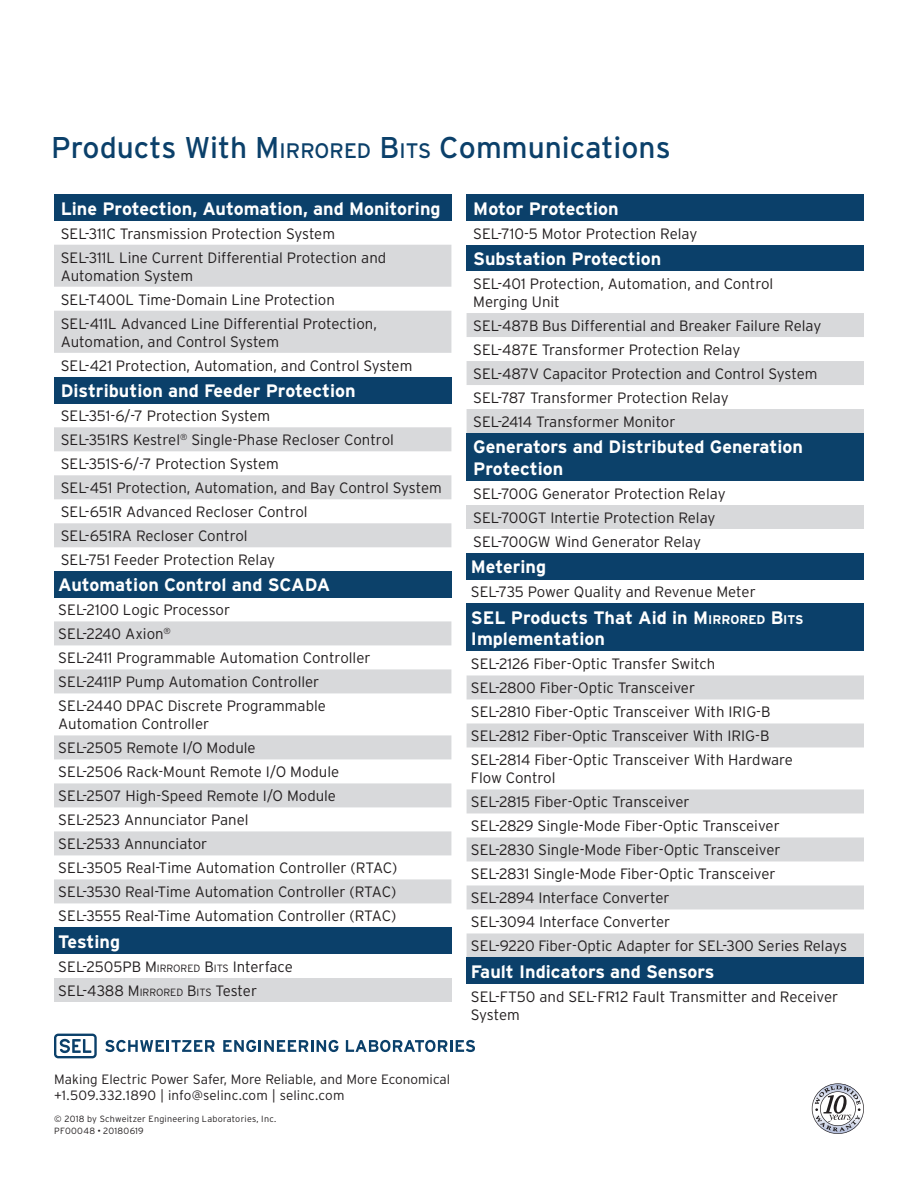
<style>
.page{position:relative;width:918px;height:1188px;background:#fff}
.page>*{position:absolute;margin:0;border:0;box-sizing:border-box;transform-origin:0 0}
.t1{font:30px "Interstate Poly";color:#0b406a}
.t2{font:700 18px/21.6px "Interstate Poly";color:#fff}
.t3{font:300 15px/24px "Interstate Poly";color:#231f20}
.t4{font:300 13.5px/16.2px "Interstate Poly";color:#231f20}
.t5{font:300 9px/12px "Interstate Poly";letter-spacing:.025em;color:#231f20}
.s1{font-style:inherit}
.s2{font-size:21px}
.s3{font-size:10.5px}
.s4{font-weight:900}
.s5{font-size:12.6px}
</style>
<div class="page">
<svg style="left:812px;top:1083px;width:52px;height:51px"></svg>
<svg style="left:54px;top:1034px;width:43px;height:24px"></svg>
<svg style="left:105px;top:1040px;width:110px;height:12px"></svg>
<svg style="left:223px;top:1040px;width:115px;height:12px"></svg>
<svg style="left:346px;top:1040px;width:129px;height:12px"></svg>
<div style="left:54px;top:194px;width:397px;height:27px;background:#0b406a"></div>
<svg style="left:54px;top:245px;width:397px;height:108px"></svg>
<div style="left:54px;top:377px;width:397px;height:26px;background:#0b406a"></div>
<svg style="left:54px;top:427px;width:397px;height:120px;fill:#d8d9db"></svg>
<div style="left:54px;top:571px;width:397px;height:26px;background:#0c416a"></div>
<svg style="left:54px;top:621px;width:397px;height:282px"></svg>
<div style="left:467px;top:603px;width:397px;height:48px;background:#0b406a"></div>
<svg style="left:467px;top:675px;width:397px;height:282px"></svg>
<div style="left:467px;top:245px;width:397px;height:26px;background:#0b406a"></div>
<svg style="left:467px;top:313px;width:397px;height:120px;fill:#d8d9db"></svg>
<div style="left:467px;top:433px;width:397px;height:48px;background:#0c416a"></div>
<div style="left:467px;top:505px;width:397px;height:24px;background:#d8d9db"></div>
<div style="left:467px;top:194px;width:397px;height:27px;background:#0b406a"></div>
<div style="left:467px;top:553px;width:397px;height:26px;background:#0b406a"></div>
<div style="left:467px;top:957px;width:397px;height:27px;background:#0b406a"></div>
<div style="left:54px;top:927px;width:397px;height:27px;background:#0b406a"></div>
<div style="left:54px;top:978px;width:397px;height:24px;background:#d8d9db"></div>
<h1 class="t1" style="left:51px;top:126px;width:621px">Products With <span class="s1">M</span><span class="s2">IRRORED</span> <span class="s1">B</span><span class="s2">ITS</span> <span class="s1">C</span>ommunications</h1>
<p class="t2" style="left:61px;top:197px;width:381px">Line Protection, Automation, and Monitoring</p>
<p class="t3" style="left:61px;top:220px;width:327px">SEL-311C Transmission Protection System<br>SEL-311L Line Current Differential Protection and</p>
<p class="t3" style="left:61px;top:263px;width:318px">Automation System<br>SEL-T400L Time-Domain Line Protection<br>SEL-411L Advanced Line Differential Protection,</p>
<p class="t3" style="left:61px;top:328px;width:353px">Automation, and Control System<br>SEL-421 Protection, Automation, and Control System</p>
<p class="t2" style="left:61px;top:379px;width:297px">Distribution and Feeder Protection</p>
<p class="t3" style="left:61px;top:403px;width:383px">SEL-351-6/-7 Protection System<br>SEL-351RS Kestrel<sup>®</sup> Single-Phase Recloser Control SEL-351S-6/-7 Protection System<br>SEL-451 Protection, Automation, and Bay Control System SEL-651R Advanced Recloser Control<br>SEL-651RA Recloser Control<br>SEL-751 Feeder Protection Relay</p>
<p class="t2" style="left:58px;top:574px;width:274px">Automation Control and SCADA</p>
<p class="t3" style="left:58px;top:597px;width:314px">SEL-2100 Logic Processor<br>SEL-2240 Axion<sup>®<br></sup>SEL-2411 Programmable Automation Controller SEL-2411P Pump Automation Controller SEL-2440 DPAC Discrete Programmable</p>
<p class="t3" style="left:58px;top:711px;width:341px">Automation Controller<br>SEL-2505 Remote I/O Module<br>SEL-2506 Rack-Mount Remote I/O Module SEL-2507 High-Speed Remote I/O Module SEL-2523 Annunciator Panel<br>SEL-2533 Annunciator<br>SEL-3505 Real-Time Automation Controller (RTAC)<br>SEL-3530 Real-Time Automation Controller (RTAC)<br>SEL-3555 Real-Time Automation Controller (RTAC)</p>
<p class="t2" style="left:58px;top:930px;width:63px">Testing</p>
<p class="t3" style="left:58px;top:954px;width:236px">SEL-2505PB <span class="s1">M</span><span class="s3">IRRORED</span> <span class="s1">B</span><span class="s3">ITS</span> Interface<br>SEL-4388 <span class="s1">M</span><span class="s3">IRRORED</span> <span class="s1">B</span><span class="s3">ITS</span> Tester</p>
<p class="t4" style="left:54px;top:1070px;width:397px">Making Electric Power Safer, More Reliable, and More Economical +1.509.332.1890 | info@selinc.com | selinc.com</p>
<p class="t5" style="left:54px;top:1112px;width:224px">© 2018 by Schweitzer Engineering Laboratories, Inc.<br>PF00048 <span class="s4">·</span> 20180619</p>
<p class="t2" style="left:473px;top:197px;width:147px">Motor Protection</p>
<p class="t3" style="left:473px;top:220px;width:226px">SEL-710-5 Motor Protection Relay</p>
<p class="t2" style="left:473px;top:247px;width:190px">Substation Protection</p>
<p class="t3" style="left:473px;top:274px;width:302px;line-height:18px">SEL-401 Protection, Automation, and Control<br>Merging Unit</p>
<p class="t3" style="left:473px;top:313px;width:350px">SEL-487B Bus Differential and Breaker Failure Relay SEL-487E Transformer Protection Relay<br>SEL-487V Capacitor Protection and Control System SEL-787 Transformer Protection Relay<br>SEL-2414 Transformer Monitor</p>
<p class="t2" style="left:473px;top:436px;width:331px">Generators and Distributed Generation<br>Protection</p>
<p class="t3" style="left:473px;top:481px;width:254px">SEL-700G Generator Protection Relay<br>SEL-700GT Intertie Protection Relay<br>SEL-700GW Wind Generator Relay</p>
<p class="t2" style="left:471px;top:556px;width:77px">Metering</p>
<p class="t3" style="left:471px;top:579px;width:286px">SEL-735 Power Quality and Revenue Meter</p>
<p class="t2" style="left:471px;top:606px;width:334px">SEL Products That Aid in M<span class="s5">IRRORED</span> B<span class="s5">ITS<br></span>Implementation</p>
<p class="t3" style="left:471px;top:651px;width:324px">SEL-2126 Fiber-Optic Transfer Switch<br>SEL-2800 Fiber-Optic Transceiver<br>SEL-2810 Fiber-Optic Transceiver With IRIG-B SEL-2812 Fiber-Optic Transceiver With IRIG-B SEL-2814 Fiber-Optic Transceiver With Hardware</p>
<p class="t3" style="left:471px;top:765px;width:378px">Flow Control<br>SEL-2815 Fiber-Optic Transceiver<br>SEL-2829 Single-Mode Fiber-Optic Transceiver<br>SEL-2830 Single-Mode Fiber-Optic Transceiver<br>SEL-2831 Single-Mode Fiber-Optic Transceiver<br>SEL-2894 Interface Converter<br>SEL-3094 Interface Converter<br>SEL-9220 Fiber-Optic Adapter for SEL-300 Series Relays</p>
<p class="t2" style="left:471px;top:960px;width:245px">Fault Indicators and Sensors</p>
<p class="t3" style="left:471px;top:987px;width:369px;line-height:18px">SEL-FT50 and SEL-FR12 Fault Transmitter and Receiver<br>System</p>
</div>
